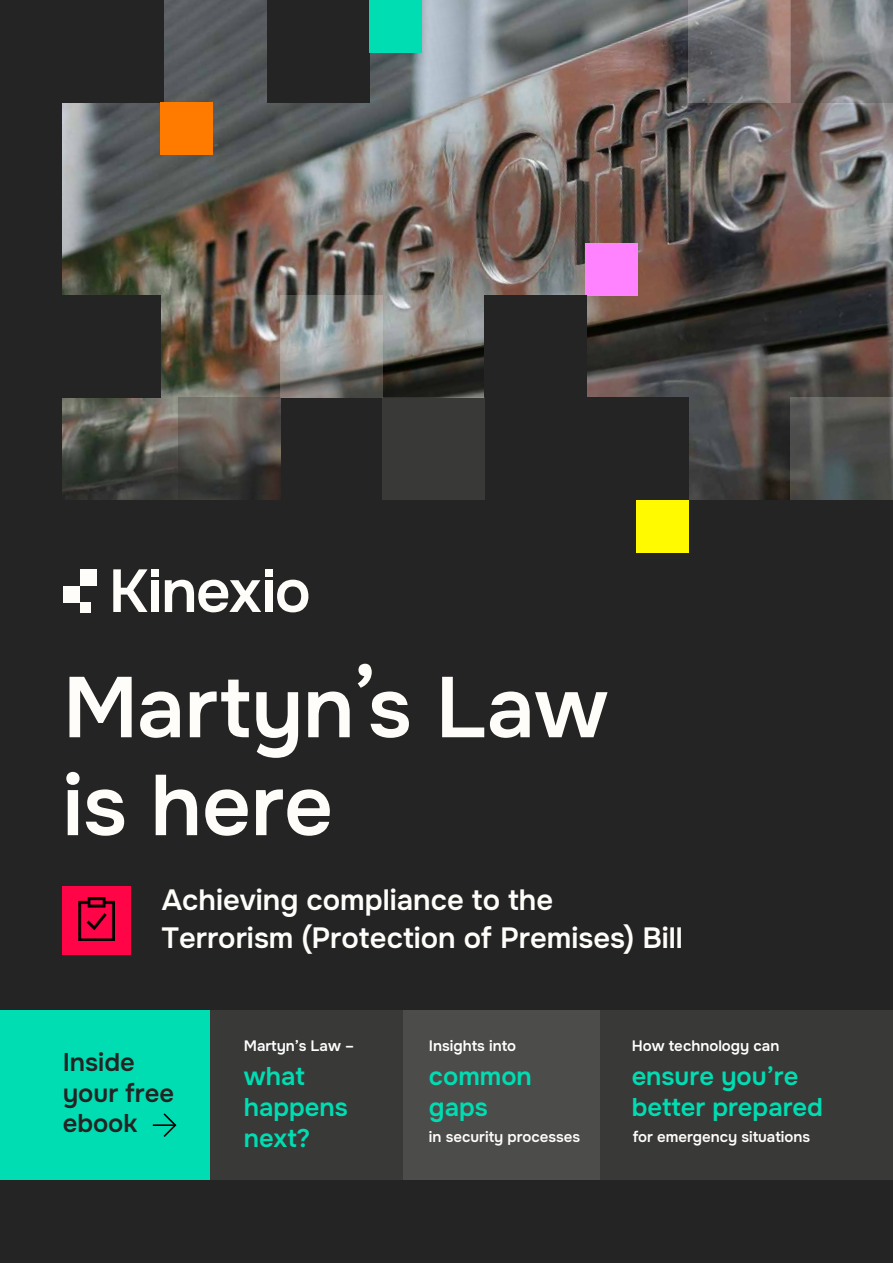
<style>
.page{position:relative;width:893px;height:1263px;background:#242424}
.page>*{position:absolute;margin:0;border:0;box-sizing:border-box;transform-origin:0 0}
.t1{font:85.5px/97.9px "Onest";color:#fffdfa}
.t2{font:29.1px/38px "Onest";color:#fffdfa}
.t3{font:25.5px/30.6px "Onest";color:#00ddb2}
.t4{font:25.5px/30.6px "Onest";color:#242424}
.t5{font:15px "Onest";color:#fffdfa}
.t6{font:15px "Onest";color:#fff}
</style>
<div class="page">
<img style="left:63px;top:0;width:830px;height:500px">
<div style="left:281px;top:398px;width:408px;height:114px;background:#242424"></div>
<div style="left:210px;top:1010px;width:683px;height:169px;background:#393938"></div>
<div style="left:403px;top:1010px;width:197px;height:169px;background:#4c4c4b"></div>
<div style="left:0;top:1010px;width:210px;height:169px;background:#00ddb2"></div>
<div style="left:62px;top:0;width:102px;height:102px;background:#242424"></div>
<div style="left:267px;top:0;width:102px;height:102px;background:#242424"></div>
<svg style="left:791px;top:0;width:102px;height:102px;background:#7f7a79"></svg>
<div style="left:586px;top:243px;width:52px;height:53px;background:#ff83ff"></div>
<div style="left:161px;top:102px;width:52px;height:52px;background:#ff7b00"></div>
<div style="left:485px;top:296px;width:102px;height:102px;background:#242424"></div>
<div style="left:59px;top:296px;width:102px;height:102px;background:#242424"></div>
<div style="left:383px;top:398px;width:102px;height:102px;background:#393938"></div>
<svg style="left:179px;top:398px;width:102px;height:102px"></svg>
<svg style="left:281px;top:296px;width:102px;height:102px;background:#8c8b87"></svg>
<svg style="left:689px;top:0;width:102px;height:102px;background:#7e7778"></svg>
<svg style="left:791px;top:398px;width:102px;height:102px;background:#4f514f"></svg>
<div style="left:369px;top:0;width:52px;height:52px;background:#00ddb2"></div>
<div style="left:637px;top:501px;width:52px;height:52px;background:#fffa00"></div>
<div style="left:64px;top:586px;width:16px;height:16px;background:#fffdfa"></div>
<div style="left:80px;top:569px;width:17px;height:17px;background:#fffdfa"></div>
<div style="left:80px;top:602px;width:10px;height:11px;background:#fffdfa"></div>
<svg style="left:277px;top:580px;width:31px;height:32px"></svg>
<div style="left:266px;top:580px;width:7px;height:32px;background:#fffdfa"></div>
<svg style="left:165px;top:580px;width:96px;height:32px"></svg>
<div style="left:152px;top:580px;width:7px;height:32px;background:#fffdfa"></div>
<svg style="left:113px;top:569px;width:35px;height:43px"></svg>
<div style="left:152px;top:569px;width:7px;height:8px;background:#fffdfa"></div>
<div style="left:266px;top:569px;width:7px;height:8px;background:#fffdfa"></div>
<div style="left:63px;top:886px;width:68px;height:68px;background:#ff0548"></div>
<hr style="left:153px;top:1124px;width:22px;height:2px;background:#000">
<svg style="left:162px;top:1113px;width:14px;height:24px"></svg>
<img style="left:79px;top:898px;width:36px;height:43px">
<h1 class="t1" style="left:63px;top:660px;width:547px">Martyn’s Law is here</h1>
<p class="t2" style="left:162px;top:881px;width:522px">Achieving compliance to the<br>Terrorism (Protection of Premises) Bill</p>
<p class="t4" style="left:63px;top:1047px;width:113px">Inside your free ebook</p>
<p class="t6" style="left:244px;top:1037px;width:112px">Martyn’s Law –</p>
<p class="t3" style="left:244px;top:1062px;width:106px">what happens next?</p>
<p class="t6" style="left:429px;top:1037px;width:89px">Insights into</p>
<p class="t6" style="left:632px;top:1037px;width:149px">How technology can</p>
<p class="t3" style="left:632px;top:1061px;width:193px">ensure you’re better prepared</p>
<p class="t5" style="left:633px;top:1128px;width:179px">for emergency situations</p>
<p class="t3" style="left:429px;top:1061px;width:104px">common gaps</p>
<p class="t5" style="left:429px;top:1128px;width:153px">in security processes</p>
</div>
